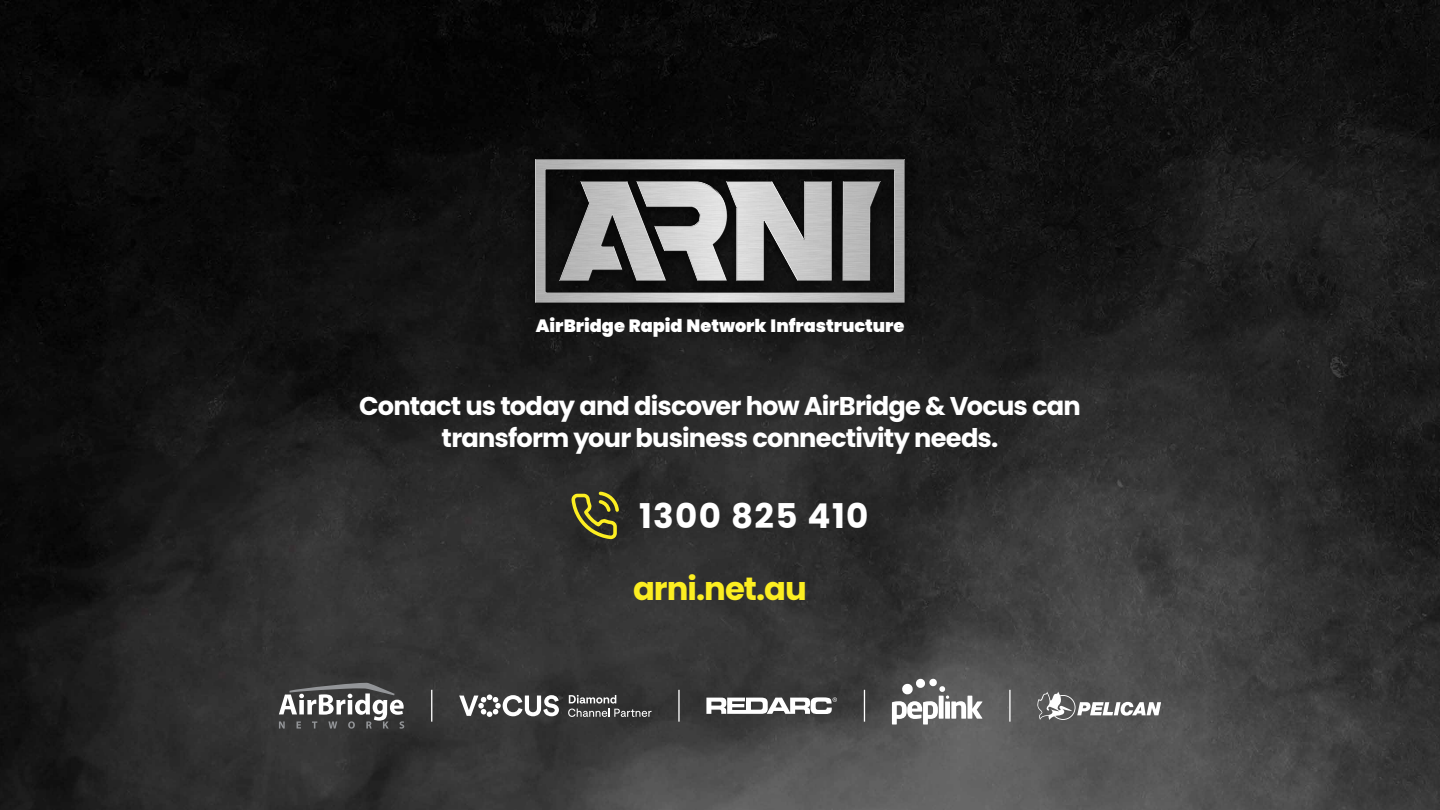
<style>
.page{position:relative;width:1440px;height:810px;background:#fff}
.page>*{position:absolute;margin:0;border:0;box-sizing:border-box;transform-origin:0 0}
.t1{font:700 34.12px "Poppins";letter-spacing:.04em;color:#fff}
.t2{font:700 32.25px "Poppins";letter-spacing:-.03em;color:#fcee21}
.t3{font:700 25.72px/32.2px "Poppins";letter-spacing:-.03em;color:#fff;text-align:center}
.t4{font:900 17.77px "Poppins";color:#fff}
</style>
<div class="page">
<img style="left:0;top:0;width:1440px;height:810px">
<svg style="left:570px;top:489px;width:51px;height:52px;background:#5e5a27"></svg>
<div style="left:517px;top:145px;width:406px;height:181px;background:#111"></div>
<img style="left:532px;top:125px;width:376px;height:212px">
<svg style="left:459px;top:695px;width:100px;height:22px"></svg>
<svg style="left:568px;top:695px;width:84px;height:22px;background:#5c5c5c"></svg>
<svg style="left:279px;top:682px;width:125px;height:47px"></svg>
<hr style="left:431px;top:690px;width:1px;height:32px;background:#fff">
<hr style="left:678px;top:690px;width:2px;height:32px;background:#fff">
<hr style="left:864px;top:690px;width:1px;height:32px;background:#fff">
<hr style="left:1009px;top:690px;width:2px;height:32px;background:#fff">
<svg style="left:706px;top:697px;width:131px;height:17px"></svg>
<svg style="left:892px;top:678px;width:90px;height:47px"></svg>
<svg style="left:1037px;top:691px;width:124px;height:29px"></svg>
<p class="t4" style="left:536px;top:315px;width:370px">AirBridge Rapid Network Infrastructure</p>
<p class="t3" style="left:359px;top:390px;width:723px">Contact us today and discover how AirBridge &amp; Vocus can transform your business connectivity needs.</p>
<h1 class="t1" style="left:639px;top:496px;width:231px">1300 825 410</h1>
<p class="t2" style="left:633px;top:570px;width:175px">arni.net.au</p>
</div>
